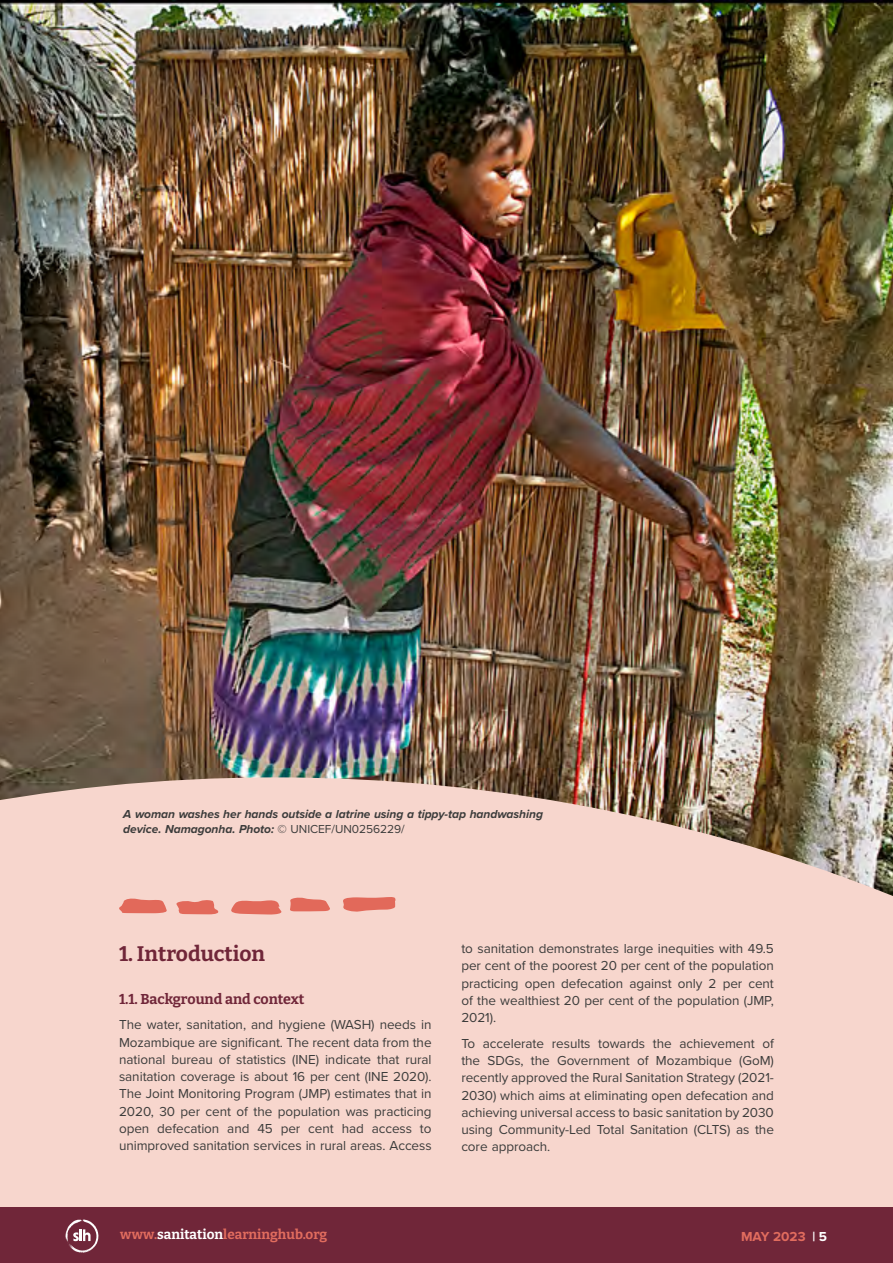
<style>
.page{position:relative;width:893px;height:1263px;background:#fff}
.page>*{position:absolute;margin:0;border:0;box-sizing:border-box;transform-origin:0 0}
.t1{font:100 21px "Bitter";color:#702639}
.t2{font:100 14.25px "Bitter";letter-spacing:-.005em;color:#702639}
.Body_2_col{font:13.5px/17.2px "Proxima Nova";letter-spacing:-.005em;color:#3c3c3b;text-align:justify}
.t3{font:100 13.5px "Bitter";color:#e16c5e}
.t4{font:700 13.5px "Proxima Nova";color:#e16c5e}
.Photo_caption{font:italic 700 12px/15px "Proxima Nova";letter-spacing:-.005em;color:#3c3c3b}
.s1{font-weight:400;font-style:normal}
.s2{color:#fff}
</style>
<div class="page">
<img style="left:0;top:0;width:893px;height:932px">
<svg style="left:1px;top:777px;width:892px;height:431px;background:#eecfc5"></svg>
<svg style="left:119px;top:897px;width:276px;height:17px;background:#ea9589"></svg>
<div style="left:0;top:1208px;width:893px;height:55px;background:#702639"></div>
<svg style="left:65px;top:1219px;width:33px;height:34px"></svg>
<p class="Photo_caption" style="left:123px;top:806px;width:421px">A woman washes her hands outside a latrine using a tippy-tap handwashing device. Namagonha. Photo: <span class="s1">© UNICEF/UN0256229/</span></p>
<p class="t1" style="left:119px;top:940px;width:148px">1. Introduction</p>
<p class="t2" style="left:119px;top:989px;width:187px">1.1. Background and context</p>
<p class="Body_2_col" style="left:119px;top:1015px;width:314px">The water, sanitation, and hygiene (WASH) needs in Mozambique are significant. The recent data from the national bureau of statistics (INE) indicate that rural sanitation coverage is about 16 per cent (INE 2020).<br>The Joint Monitoring Program (JMP) estimates that in 2020, 30 per cent of the population was practicing open defecation and 45 per cent had access to unimproved sanitation services in rural areas. Access</p>
<p class="Body_2_col" style="left:461px;top:939px;width:314px">to sanitation demonstrates large inequities with 49.5 per cent of the poorest 20 per cent of the population practicing open defecation against only 2 per cent of the wealthiest 20 per cent of the population (JMP, 2021).</p>
<p class="Body_2_col" style="left:461px;top:1034px;width:314px">To accelerate results towards the achievement of the SDGs, the Government of Mozambique (GoM) recently approved the Rural Sanitation Strategy (2021- 2030) which aims at eliminating open defecation and achieving universal access to basic sanitation by 2030 using Community-Led Total Sanitation (CLTS) as the core approach.</p>
<p class="t3" style="left:120px;top:1226px;width:209px">www.<span class="s2">sanitation</span>learninghub.org</p>
<p class="t4" style="left:741px;top:1229px;width:88px">MAY 2023 <span class="s2">| 5</span></p>
</div>
